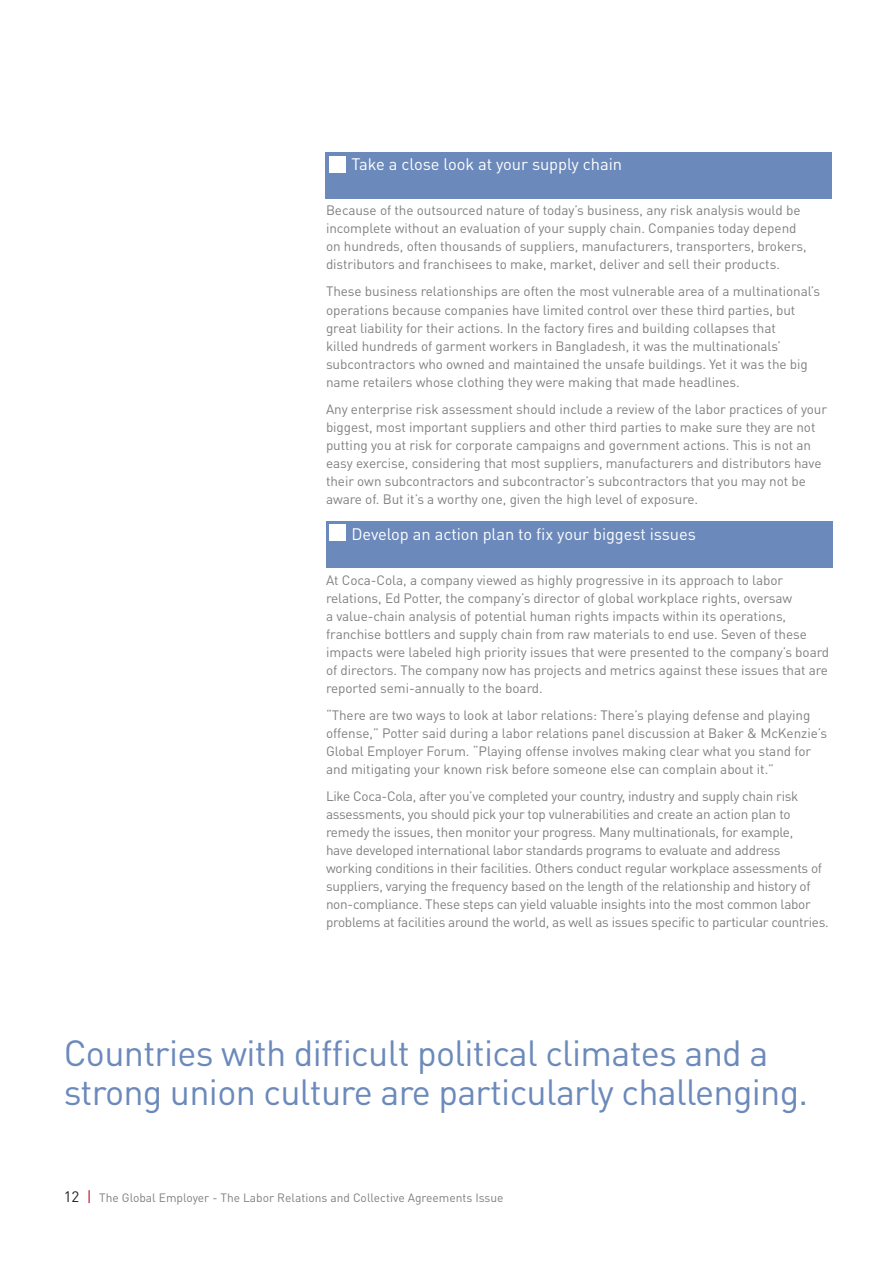
<style>
.page{position:relative;width:893px;height:1263px;background:#fff}
.page>*{position:absolute;margin:0;border:0;box-sizing:border-box;transform-origin:0 0}
.big_quote{font:36px/39px "DINOT";letter-spacing:-.02em;color:#6b89bb}
.Head_2{font:16.5px "DINOT";letter-spacing:-.005em;color:#fff}
.body_text{font:13.5px/18px "DINOT";letter-spacing:-.005em;color:#808083}
.t1{font:12px "DINOT";color:#808083}
.s1{font-size:15px;color:#231f20}
.s2{font-size:15px;color:#ba0d2b}
</style>
<div class="page">
<div style="left:326px;top:521px;width:506px;height:47px;background:#6b89bb"></div>
<div style="left:329px;top:524px;width:17px;height:17px;background:#fff"></div>
<div style="left:325px;top:152px;width:507px;height:47px;background:#6b89bb"></div>
<div style="left:329px;top:156px;width:17px;height:17px;background:#fff"></div>
<p class="Head_2" style="left:351px;top:153px;width:272px">Take a close look at your supply chain</p>
<p class="body_text" style="left:326px;top:201px;width:482px">Because of the outsourced nature of today’s business, any risk analysis would be incomplete without an evaluation of your supply chain. Companies today depend on hundreds, often thousands of suppliers, manufacturers, transporters, brokers, distributors and franchisees to make, market, deliver and sell their products.</p>
<p class="body_text" style="left:326px;top:282px;width:496px">These business relationships are often the most vulnerable area of a multinational’s operations because companies have limited control over these third parties, but great liability for their actions. In the factory fires and building collapses that<br>killed hundreds of garment workers in Bangladesh, it was the multinationals’ subcontractors who owned and maintained the unsafe buildings. Yet it was the big name retailers whose clothing they were making that made headlines.</p>
<p class="body_text" style="left:326px;top:399px;width:503px">Any enterprise risk assessment should include a review of the labor practices of your biggest, most important suppliers and other third parties to make sure they are not putting you at risk for corporate campaigns and government actions. This is not an easy exercise, considering that most suppliers, manufacturers and distributors have their own subcontractors and subcontractor’s subcontractors that you may not be aware of. But it’s a worthy one, given the high level of exposure.</p>
<p class="Head_2" style="left:351px;top:522px;width:346px">Develop an action plan to fix your biggest issues</p>
<p class="body_text" style="left:326px;top:570px;width:505px">At Coca-Cola, a company viewed as highly progressive in its approach to labor relations, Ed Potter, the company’s director of global workplace rights, oversaw<br>a value-chain analysis of potential human rights impacts within its operations, franchise bottlers and supply chain from raw materials to end use. Seven of these impacts were labeled high priority issues that were presented to the company’s board of directors. The company now has projects and metrics against these issues that are reported semi-annually to the board.</p>
<p class="body_text" style="left:326px;top:705px;width:503px">“There are two ways to look at labor relations: There’s playing defense and playing offense,” Potter said during a labor relations panel discussion at Baker &amp; McKenzie’s Global Employer Forum. “Playing offense involves making clear what you stand for and mitigating your known risk before someone else can complain about it.”</p>
<p class="body_text" style="left:326px;top:786px;width:504px">Like Coca-Cola, after you’ve completed your country, industry and supply chain risk assessments, you should pick your top vulnerabilities and create an action plan to remedy the issues, then monitor your progress. Many multinationals, for example,<br>have developed international labor standards programs to evaluate and address working conditions in their facilities. Others conduct regular workplace assessments of suppliers, varying the frequency based on the length of the relationship and history of non-compliance. These steps can yield valuable insights into the most common labor problems at facilities around the world, as well as issues specific to particular countries.</p>
<p class="big_quote" style="left:64px;top:1032px;width:746px">Countries with difficult political climates and a strong union culture are particularly challenging.</p>
<p class="t1" style="left:64px;top:1190px;width:441px"><span class="s1">12</span> <span class="s2">|</span> The Global Employer - The Labor Relations and Collective Agreements Issue</p>
</div>
